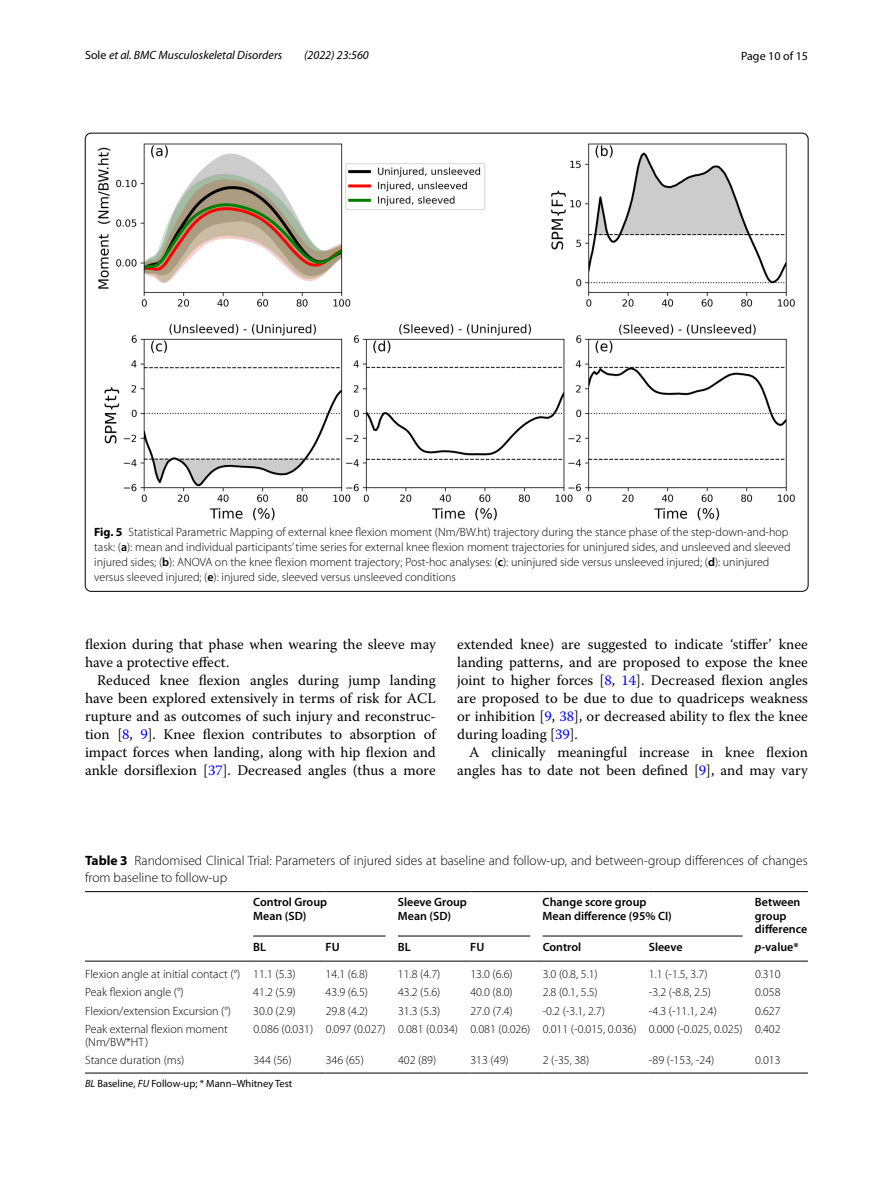
<style>
.page{position:relative;width:893px;height:1187px;background:#fff}
.page>*{position:absolute;margin:0;border:0;box-sizing:border-box;transform-origin:0 0}
.t1{font:14.7px/18px "Warnock Pro";color:#000;text-align:justify}
.t2{font:300 13.5px/16.5px "Myriad Pro";color:#000}
.t3{font:300 12px/15px "Myriad Pro";color:#000}
.t4{font:600 12px/13.5px "Myriad Pro";color:#000}
.t5{font:italic 12px "Myriad Pro";color:#000}
.t6{font:12px "Myriad Pro";color:#000}
.t7{font:10.5px "Myriad Pro";color:#000}
.s1{font-style:normal}
.s2{font-weight:700}
.s3{font-weight:600}
.s4{color:#00f}
.s5{font-style:italic}
</style>
<div class="page">
<img style="left:97px;top:143px;width:698px;height:378px">
<hr style="left:85px;top:891px;width:168px;height:1px;background:#000">
<hr style="left:85px;top:960px;width:168px;height:1px;background:#000">
<hr style="left:253px;top:891px;width:73px;height:1px;background:#000">
<hr style="left:326px;top:891px;width:72px;height:1px;background:#000">
<hr style="left:398px;top:891px;width:72px;height:1px;background:#000">
<hr style="left:470px;top:891px;width:73px;height:1px;background:#000">
<hr style="left:543px;top:891px;width:106px;height:1px;background:#000">
<hr style="left:649px;top:891px;width:106px;height:1px;background:#000">
<hr style="left:755px;top:891px;width:53px;height:1px;background:#000">
<hr style="left:253px;top:960px;width:73px;height:1px;background:#000">
<hr style="left:326px;top:960px;width:72px;height:1px;background:#000">
<hr style="left:398px;top:960px;width:72px;height:1px;background:#000">
<hr style="left:470px;top:960px;width:73px;height:1px;background:#000">
<hr style="left:543px;top:960px;width:106px;height:1px;background:#000">
<hr style="left:649px;top:960px;width:106px;height:1px;background:#000">
<hr style="left:755px;top:960px;width:53px;height:1px;background:#000">
<hr style="left:85px;top:1072px;width:168px;height:1px;background:#000">
<hr style="left:253px;top:1072px;width:73px;height:1px;background:#000">
<hr style="left:326px;top:1072px;width:72px;height:1px;background:#000">
<hr style="left:398px;top:1072px;width:72px;height:1px;background:#000">
<hr style="left:470px;top:1072px;width:73px;height:1px;background:#000">
<hr style="left:543px;top:1072px;width:106px;height:1px;background:#000">
<hr style="left:649px;top:1072px;width:106px;height:1px;background:#000">
<hr style="left:755px;top:1072px;width:53px;height:1px;background:#000">
<hr style="left:253px;top:935px;width:133px;height:1px;background:#000">
<hr style="left:398px;top:935px;width:132px;height:1px;background:#000">
<hr style="left:543px;top:935px;width:200px;height:1px;background:#000">
<p class="t5" style="left:85px;top:48px;width:199px"><span class="s1">Sole</span> et al. BMC Musculoskeletal Disorders</p>
<p class="t5" style="left:304px;top:48px;width:66px">(2022) 23:560</p>
<p class="t6" style="left:741px;top:48px;width:68px">Page 10 of 15</p>
<p class="t3" style="left:94px;top:525px;width:698px"><span class="s2">Fig. 5</span> Statistical Parametric Mapping of external knee flexion moment (Nm/BW.ht) trajectory during the stance phase of the step-down-and-hop task: (<span class="s3">a</span>): mean and individual participants’ time series for external knee flexion moment trajectories for uninjured sides, and unsleeved and sleeved injured sides; (<span class="s3">b</span>): ANOVA on the knee flexion moment trajectory; Post-hoc analyses: (<span class="s3">c</span>): uninjured side versus unsleeved injured; (<span class="s3">d</span>): uninjured versus sleeved injured; (<span class="s3">e</span>): injured side, sleeved versus unsleeved conditions</p>
<p class="t1" style="left:85px;top:635px;width:352px">flexion during that phase when wearing the sleeve may have a protective effect.</p>
<p class="t1" style="left:85px;top:671px;width:352px;text-indent:12px">Reduced knee flexion angles during jump landing have been explored extensively in terms of risk for ACL rupture and as outcomes of such injury and reconstruc&shy;tion [<span class="s4">8</span>, <span class="s4">9</span>]. Knee flexion contributes to absorption of impact forces when landing, along with hip flexion and ankle dorsiflexion [<span class="s4">37</span>]. Decreased angles (thus a more</p>
<p class="t1" style="left:457px;top:635px;width:352px">extended knee) are suggested to indicate ‘stiffer’ knee landing patterns, and are proposed to expose the knee joint to higher forces [<span class="s4">8</span>, <span class="s4">14</span>]. Decreased flexion angles are proposed to be due to due to quadriceps weakness or inhibition [<span class="s4">9</span>, <span class="s4">38</span>], or decreased ability to flex the knee during loading [<span class="s4">39</span>].</p>
<p class="t1" style="left:457px;top:743px;width:352px;text-align:right">A clinically meaningful increase in knee flexion angles has to date not been defined [<span class="s4">9</span>], and may vary</p>
<p class="t2" style="left:85px;top:852px;width:724px"><span class="s2">Table 3</span> Randomised Clinical Trial: Parameters of injured sides at baseline and follow-up, and between-group differences of changes from baseline to follow-up</p>
<p class="t4" style="left:253px;top:894px;width:75px">Control Group<br>Mean (SD)</p>
<p class="t4" style="left:398px;top:894px;width:71px">Sleeve Group<br>Mean (SD)</p>
<p class="t4" style="left:543px;top:894px;width:131px">Change score group<br>Mean difference (95% CI)</p>
<p class="t4" style="left:755px;top:894px;width:54px">Between group difference</p>
<p class="t4" style="left:253px;top:940px;width:14px">BL</p>
<p class="t4" style="left:326px;top:940px;width:16px">FU</p>
<p class="t4" style="left:398px;top:940px;width:14px">BL</p>
<p class="t4" style="left:470px;top:940px;width:16px">FU</p>
<p class="t4" style="left:543px;top:940px;width:40px">Control</p>
<p class="t4" style="left:649px;top:940px;width:35px">Sleeve</p>
<p class="t4" style="left:755px;top:940px;width:45px"><span class="s5">p</span>-value*</p>
<p class="t3" style="left:85px;top:966px;width:212px">Flexion angle at initial contact (°) 11.1 (5.3)</p>
<p class="t3" style="left:326px;top:966px;width:44px">14.1 (6.8)</p>
<p class="t3" style="left:398px;top:966px;width:44px">11.8 (4.7)</p>
<p class="t3" style="left:470px;top:966px;width:44px">13.0 (6.6)</p>
<p class="t3" style="left:543px;top:966px;width:57px">3.0 (0.8, 5.1)</p>
<p class="t3" style="left:649px;top:966px;width:60px">1.1 (-1.5, 3.7)</p>
<p class="t3" style="left:755px;top:966px;width:27px">0.310</p>
<p class="t3" style="left:85px;top:985px;width:100px">Peak flexion angle (°)</p>
<p class="t3" style="left:253px;top:985px;width:44px">41.2 (5.9)</p>
<p class="t3" style="left:326px;top:985px;width:44px">43.9 (6.5)</p>
<p class="t3" style="left:398px;top:985px;width:44px">43.2 (5.6)</p>
<p class="t3" style="left:470px;top:985px;width:44px">40.0 (8.0)</p>
<p class="t3" style="left:543px;top:985px;width:57px">2.8 (0.1, 5.5)</p>
<p class="t3" style="left:649px;top:985px;width:64px">-3.2 (-8.8, 2.5)</p>
<p class="t3" style="left:755px;top:985px;width:27px">0.058</p>
<p class="t3" style="left:85px;top:1003px;width:148px">Flexion/extension Excursion (°)</p>
<p class="t3" style="left:253px;top:1003px;width:44px">30.0 (2.9)</p>
<p class="t3" style="left:326px;top:1003px;width:44px">29.8 (4.2)</p>
<p class="t3" style="left:398px;top:1003px;width:44px">31.3 (5.3)</p>
<p class="t3" style="left:470px;top:1003px;width:44px">27.0 (7.4)</p>
<p class="t3" style="left:543px;top:1003px;width:64px">-0.2 (-3.1, 2.7)</p>
<p class="t3" style="left:649px;top:1003px;width:70px">-4.3 (-11.1, 2.4)</p>
<p class="t3" style="left:755px;top:1003px;width:27px">0.627</p>
<p class="t3" style="left:85px;top:1022px;width:144px;line-height:13.5px">Peak external flexion moment (Nm/BW*HT)</p>
<p class="t3" style="left:253px;top:1021px;width:529px">0.086 (0.031) 0.097 (0.027) 0.081 (0.034) 0.081 (0.026) 0.011 (-0.015, 0.036) 0.000 (-0.025, 0.025) 0.402</p>
<p class="t3" style="left:85px;top:1053px;width:101px">Stance duration (ms)</p>
<p class="t3" style="left:253px;top:1053px;width:40px">344 (56)</p>
<p class="t3" style="left:326px;top:1053px;width:40px">346 (65)</p>
<p class="t3" style="left:398px;top:1053px;width:40px">402 (89)</p>
<p class="t3" style="left:470px;top:1053px;width:40px">313 (49)</p>
<p class="t3" style="left:543px;top:1053px;width:48px">2 (-35, 38)</p>
<p class="t3" style="left:649px;top:1053px;width:67px">-89 (-153, -24)</p>
<p class="t3" style="left:755px;top:1053px;width:27px">0.013</p>
<p class="t7" style="left:85px;top:1076px;width:209px"><span class="s5">BL</span> Baseline, <span class="s5">FU</span> Follow-up; * Mann–Whitney Test</p>
</div>
